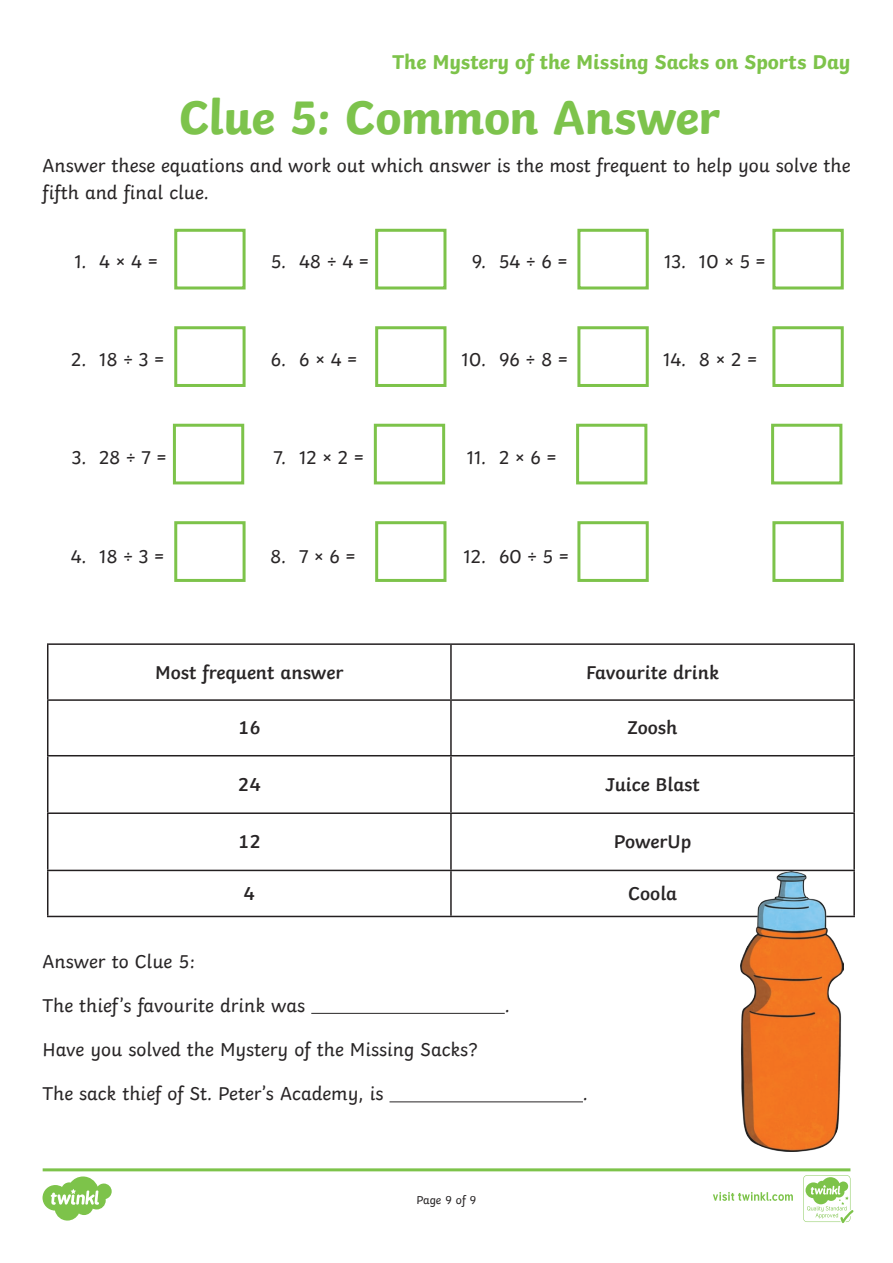
<style>
.page{position:relative;width:893px;height:1263px;background:#fff}
.page>*{position:absolute;margin:0;border:0;box-sizing:border-box;transform-origin:0 0}
.t1{font:700 49.5px "Twinkl";letter-spacing:-.01em;color:#7dc34c}
.t2{font:700 21px "Twinkl";letter-spacing:-.005em;color:#7dc34a}
.t3{font:19.5px/27px "Twinkl";color:#282526}
.t4{font:600 19.5px "Twinkl";color:#282526}
.t5{font:12px "Twinkl";letter-spacing:-.005em;color:#282526}
</style>
<div class="page">
<hr style="left:311px;top:1013px;width:194px;height:1px;background:#282526">
<hr style="left:389px;top:1101px;width:194px;height:1px;background:#282526">
<hr style="left:47px;top:643px;width:404px;height:2px;background:#231f20">
<hr style="left:47px;top:645px;width:1px;height:54px;background:#231f20">
<hr style="left:451px;top:643px;width:404px;height:2px;background:#231f20">
<hr style="left:450px;top:645px;width:2px;height:54px;background:#231f20">
<hr style="left:853px;top:645px;width:2px;height:54px;background:#231f20">
<hr style="left:47px;top:699px;width:404px;height:2px;background:#231f20">
<hr style="left:47px;top:701px;width:1px;height:54px;background:#231f20">
<hr style="left:451px;top:699px;width:404px;height:2px;background:#231f20">
<hr style="left:450px;top:701px;width:2px;height:54px;background:#231f20">
<hr style="left:853px;top:701px;width:2px;height:54px;background:#231f20">
<hr style="left:47px;top:755px;width:404px;height:1px;background:#231f20">
<hr style="left:47px;top:756px;width:1px;height:56px;background:#231f20">
<hr style="left:451px;top:755px;width:404px;height:1px;background:#231f20">
<hr style="left:450px;top:756px;width:2px;height:56px;background:#231f20">
<hr style="left:853px;top:756px;width:2px;height:56px;background:#231f20">
<hr style="left:47px;top:812px;width:404px;height:2px;background:#231f20">
<hr style="left:47px;top:814px;width:1px;height:56px;background:#231f20">
<hr style="left:451px;top:812px;width:404px;height:2px;background:#231f20">
<hr style="left:450px;top:814px;width:2px;height:56px;background:#231f20">
<hr style="left:853px;top:814px;width:2px;height:56px;background:#231f20">
<hr style="left:47px;top:870px;width:404px;height:1px;background:#231f20">
<hr style="left:47px;top:871px;width:1px;height:45px;background:#231f20">
<hr style="left:451px;top:870px;width:404px;height:1px;background:#231f20">
<hr style="left:450px;top:871px;width:2px;height:45px;background:#231f20">
<hr style="left:853px;top:871px;width:2px;height:45px;background:#231f20">
<hr style="left:47px;top:916px;width:404px;height:1px;background:#231f20">
<hr style="left:451px;top:916px;width:404px;height:1px;background:#231f20">
<div style="left:174px;top:229px;width:72px;height:60px;border:3px solid #7dc34a"></div>
<div style="left:174px;top:326px;width:72px;height:61px;border:3px solid #7dc34a"></div>
<div style="left:173px;top:424px;width:71px;height:60px;border:3px solid #7dc34a"></div>
<div style="left:174px;top:521px;width:72px;height:61px;border:3px solid #7dc34a"></div>
<div style="left:375px;top:229px;width:71px;height:60px;border:3px solid #7dc34a"></div>
<div style="left:375px;top:326px;width:71px;height:61px;border:3px solid #7dc34a"></div>
<div style="left:374px;top:424px;width:71px;height:60px;border:3px solid #7dc34a"></div>
<div style="left:375px;top:521px;width:71px;height:61px;border:3px solid #7dc34a"></div>
<div style="left:577px;top:229px;width:72px;height:60px;border:3px solid #7dc34a"></div>
<div style="left:577px;top:326px;width:72px;height:61px;border:3px solid #7dc34a"></div>
<div style="left:576px;top:424px;width:71px;height:60px;border:3px solid #7dc34a"></div>
<div style="left:577px;top:521px;width:72px;height:61px;border:3px solid #7dc34a"></div>
<div style="left:772px;top:229px;width:72px;height:60px;border:3px solid #7dc34a"></div>
<div style="left:772px;top:326px;width:72px;height:61px;border:3px solid #7dc34a"></div>
<div style="left:771px;top:424px;width:71px;height:60px;border:3px solid #7dc34a"></div>
<div style="left:772px;top:521px;width:72px;height:61px;border:3px solid #7dc34a"></div>
<img style="left:740px;top:872px;width:104px;height:279px">
<svg style="left:43px;top:1168px;width:810px;height:55px"></svg>
<p class="t2" style="left:392px;top:49px;width:460px">The Mystery of the Missing Sacks on Sports Day</p>
<h1 class="t1" style="left:179px;top:87px;width:543px">Clue 5: Common Answer</h1>
<p class="t3" style="left:43px;top:152px;width:809px">Answer these equations and work out which answer is the most frequent to help you solve the fifth and final clue.</p>
<p class="t3" style="left:74px;top:247px;width:86px">1. 4 × 4 =</p>
<p class="t3" style="left:271px;top:247px;width:100px">5. 48 ÷ 4 =</p>
<p class="t3" style="left:472px;top:247px;width:98px">9. 54 ÷ 6 =</p>
<p class="t3" style="left:664px;top:247px;width:104px">13. 10 × 5 =</p>
<p class="t3" style="left:71px;top:346px;width:95px">2. 18 ÷ 3 =</p>
<p class="t3" style="left:271px;top:346px;width:89px">6. 6 × 4 =</p>
<p class="t3" style="left:462px;top:346px;width:109px">10. 96 ÷ 8 =</p>
<p class="t3" style="left:663px;top:346px;width:96px">14. 8 × 2 =</p>
<p class="t3" style="left:72px;top:444px;width:97px">3. 28 ÷ 7 =</p>
<p class="t3" style="left:274px;top:444px;width:92px">7. 12 × 2 =</p>
<p class="t3" style="left:467px;top:444px;width:92px">11. 2 × 6 =</p>
<p class="t3" style="left:71px;top:542px;width:96px">4. 18 ÷ 3 =</p>
<p class="t3" style="left:270px;top:542px;width:88px">8. 7 × 6 =</p>
<p class="t3" style="left:463px;top:542px;width:108px">12. 60 ÷ 5 =</p>
<p class="t4" style="left:155px;top:660px;width:190px">Most frequent answer</p>
<p class="t4" style="left:586px;top:660px;width:135px">Favourite drink</p>
<p class="t4" style="left:238px;top:716px;width:25px">16</p>
<p class="t4" style="left:628px;top:716px;width:51px">Zoosh</p>
<p class="t4" style="left:238px;top:772px;width:25px">24</p>
<p class="t4" style="left:605px;top:772px;width:96px">Juice Blast</p>
<p class="t4" style="left:238px;top:830px;width:25px">12</p>
<p class="t4" style="left:614px;top:830px;width:79px">PowerUp</p>
<p class="t4" style="left:244px;top:881px;width:13px">4</p>
<p class="t4" style="left:628px;top:881px;width:51px">Coola</p>
<p class="t3" style="left:43px;top:947px;width:154px">Answer to Clue 5:</p>
<p class="t3" style="left:43px;top:991px;width:264px">The thief’s favourite drink was</p>
<p class="t3" style="left:43px;top:1036px;width:437px">Have you solved the Mystery of the Missing Sacks?</p>
<p class="t3" style="left:43px;top:1080px;width:342px">The sack thief of St. Peter’s Academy, is</p>
<p class="t3" style="left:505px;top:991px;width:7px">.</p>
<p class="t5" style="left:416px;top:1192px;width:62px">Page 9 of 9</p>
<p class="t3" style="left:583px;top:1080px;width:7px">.</p>
</div>
